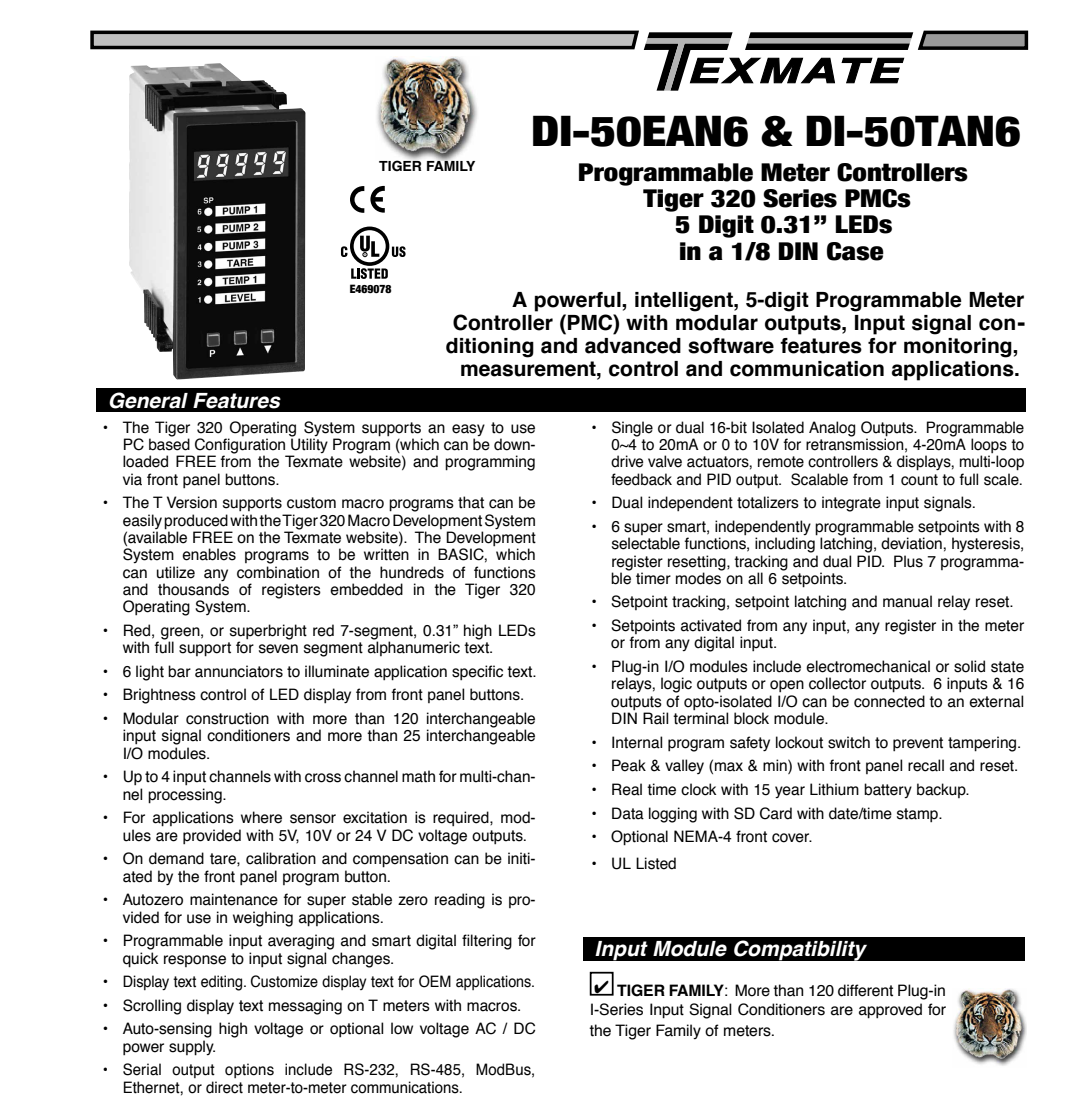
<style>
.page{position:relative;width:1071px;height:1118px;background:#fff}
.page>*{position:absolute;margin:0;border:0;box-sizing:border-box;transform-origin:0 0}
.t1{font:900 condensed 42px "Helvetica Neue";color:#000;scale:1.18 1}
.t2{font:900 condensed 24.5px "Helvetica Neue";color:#000;scale:1.18 1}
.t3{font:700 21px "Helvetica";color:#000}
.t4{font:italic 700 21px "Helvetica";color:#fff}
.t5{font:15.75px/17.3px "Helvetica";color:#000}
.t6{font:15.75px/17.3px "Helvetica";color:#000;text-align:justify;scale:.96 1}
.t7{font:15.75px/17.3px "Helvetica";color:#000;scale:.95 1}
.t8{font:700 14px "Helvetica";color:#000}
.t9{font:900 condensed 11.55px "Helvetica Neue";color:#000}
.s1{font-family:"Helvetica Neue";font-weight:900;font-stretch:condensed}
.s2{font-weight:700}
</style>
<div class="page">
<svg style="left:350px;top:186px;width:14px;height:27px"></svg>
<svg style="left:370px;top:186px;width:15px;height:27px"></svg>
<img style="left:129px;top:91px;width:177px;height:288px">
<svg style="left:90px;top:30px;width:939px;height:61px"></svg>
<img style="left:375px;top:57px;width:105px;height:104px">
<div style="left:590px;top:972px;width:24px;height:23px;border:2px solid #000"></div>
<div style="left:583px;top:936px;width:441px;height:24px;background:#000"></div>
<img style="left:953px;top:988px;width:73px;height:78px">
<div style="left:96px;top:388px;width:930px;height:24px;background:#000"></div>
<svg style="left:351px;top:268px;width:37px;height:11px"></svg>
<svg style="left:392px;top:246px;width:14px;height:11px"></svg>
<svg style="left:350px;top:226px;width:39px;height:40px"></svg>
<div style="left:354px;top:230px;width:32px;height:32px;background:#fff;border-radius:50%"></div>
<svg style="left:360px;top:236px;width:19px;height:21px"></svg>
<svg style="left:341px;top:246px;width:6px;height:11px"></svg>
<p class="t8" style="left:379px;top:155px;width:98px">TIGER FAMILY</p>
<h1 class="t1" style="left:531px;top:96px;width:416px">DI-50EAN6 &amp; DI-50TAN6</h1>
<h2 class="t2" style="left:578px;top:152px;width:332px">Programmable Meter Controllers</h2>
<h2 class="t2" style="left:643px;top:178px;width:228px">Tiger 320 Series PMCs</h2>
<h2 class="t2" style="left:676px;top:204px;width:185px">5 Digit 0.31” LEDs</h2>
<h2 class="t2" style="left:679px;top:231px;width:175px">in a 1/8 DIN Case</h2>
<h3 class="t4" style="left:108px;top:383px;width:174px">General Features</h3>
<p class="t9" style="left:350px;top:280px;width:43px">E469078</p>
<h3 class="t3" style="left:512px;top:283px;width:514px">A powerful, intelligent, 5-digit Programmable Meter</h3>
<h3 class="t3" style="left:453px;top:306px;width:574px">Controller (PMC) with modular outputs, Input signal con<span class="s1">-</span></h3>
<h3 class="t3" style="left:446px;top:328px;width:574px">ditioning and advanced software features for monitoring,</h3>
<h3 class="t3" style="left:460px;top:351px;width:561px">measurement, control and communication applications.</h3>
<p class="t5" style="left:123px;top:419px;width:415px;text-align:justify;text-indent:-20px">• The Tiger 320 Operating System supports an easy to use PC based Configuration Utility Program (which can be down&shy;loaded FREE from the Texmate website) and programming via front panel buttons.</p>
<p class="t5" style="left:123px;top:494px;width:415px;text-align:justify;text-indent:-20px">• The T Version supports custom macro programs that can be easilyproducedwiththeTiger320MacroDevelopmentSystem (available FREE on the Texmate website). The Development System enables programs to be written in BASIC, which can utilize any combination of the hundreds of functions and thousands of registers embedded in the Tiger 320<br>Operating System.</p>
<p class="t5" style="left:123px;top:622px;width:415px;text-indent:-20px">• Red, green, or superbright red 7-segment, 0.31” high LEDs with full support for seven segment alphanumeric text.</p>
<p class="t5" style="left:103px;top:663px;width:435px">• 6 light bar annunciators to illuminate application specific text.</p>
<p class="t5" style="left:103px;top:687px;width:423px">• Brightness control of LED display from front panel buttons.</p>
<p class="t5" style="left:123px;top:710px;width:415px;text-align:justify;text-indent:-20px">• Modular construction with more than 120 interchangeable input signal conditioners and more than 25 interchangeable I/O modules.</p>
<p class="t5" style="left:123px;top:768px;width:415px;text-indent:-20px">• Up to 4 input channels with cross channel math for multi-chan&shy;nel processing.</p>
<p class="t5" style="left:123px;top:809px;width:415px;text-indent:-20px">• For applications where sensor excitation is required, mod&shy;ules are provided with 5V, 10V or 24 V DC voltage outputs.</p>
<p class="t5" style="left:123px;top:850px;width:415px;text-indent:-20px">• On demand tare, calibration and compensation can be initi&shy;ated by the front panel program button.</p>
<p class="t5" style="left:123px;top:891px;width:415px;text-indent:-20px">• Autozero maintenance for super stable zero reading is pro&shy;vided for use in weighing applications.</p>
<p class="t5" style="left:123px;top:932px;width:414px;text-indent:-20px">• Programmable input averaging and smart digital filtering for quick response to input signal changes.</p>
<p class="t5" style="left:103px;top:973px;width:434px">• Display text editing. Customize display text for OEM applications.</p>
<p class="t5" style="left:103px;top:997px;width:420px">• Scrolling display text messaging on T meters with macros.</p>
<p class="t5" style="left:123px;top:1020px;width:415px;text-indent:-20px">• Auto-sensing high voltage or optional low voltage AC / DC power supply.</p>
<p class="t7" style="left:123px;top:1061px;width:436px;text-indent:-20px">• Serial output options include RS-232, RS-485, ModBus,<br>Ethernet, or direct meter-to-meter communications.</p>
<p class="t6" style="left:611px;top:419px;width:432px;text-indent:-20px">• Single or dual 16-bit Isolated Analog Outputs. Programmable 0~4 to 20mA or 0 to 10V for retransmission, 4-20mA loops to drive valve actuators, remote controllers &amp; displays, multi-loop feedback and PID output. Scalable from 1 count to full scale.</p>
<p class="t5" style="left:592px;top:494px;width:386px">• Dual independent totalizers to integrate input signals.</p>
<p class="t5" style="left:611px;top:518px;width:415px;text-align:justify;text-indent:-20px">• 6 super smart, independently programmable setpoints with 8 selectable functions, including latching, deviation, hysteresis, register resetting, tracking and dual PID. Plus 7 programma&shy;ble timer modes on all 6 setpoints.</p>
<p class="t5" style="left:591px;top:594px;width:424px">• Setpoint tracking, setpoint latching and manual relay reset.</p>
<p class="t5" style="left:611px;top:617px;width:415px;text-indent:-20px">• Setpoints activated from any input, any register in the meter or from any digital input.</p>
<p class="t5" style="left:611px;top:658px;width:415px;text-align:justify;text-indent:-20px">• Plug-in I/O modules include electromechanical or solid state relays, logic outputs or open collector outputs. 6 inputs &amp; 16 outputs of opto-isolated I/O can be connected to an external DIN Rail terminal block module.</p>
<p class="t5" style="left:591px;top:734px;width:432px">• Internal program safety lockout switch to prevent tampering.</p>
<p class="t5" style="left:591px;top:757px;width:429px">• Peak &amp; valley (max &amp; min) with front panel recall and reset.</p>
<p class="t5" style="left:591px;top:781px;width:380px">• Real time clock with 15 year Lithium battery backup.</p>
<p class="t5" style="left:591px;top:805px;width:353px">• Data logging with SD Card with date/time stamp.</p>
<p class="t5" style="left:591px;top:828px;width:223px">• Optional NEMA-4 front cover.</p>
<p class="t5" style="left:591px;top:855px;width:87px">• UL Listed</p>
<h3 class="t4" style="left:595px;top:931px;width:272px">Input Module Compatibility</h3>
<p class="t5" style="left:590px;top:981px;width:358px;line-height:18.9px">✔ <span class="s2">TIGER FAMILY</span>: More than 120 different Plug-in<br>I-Series Input Signal Conditioners are approved for</p>
<p class="t5" style="left:590px;top:1022px;width:187px">the Tiger Family of meters.</p>
</div>
